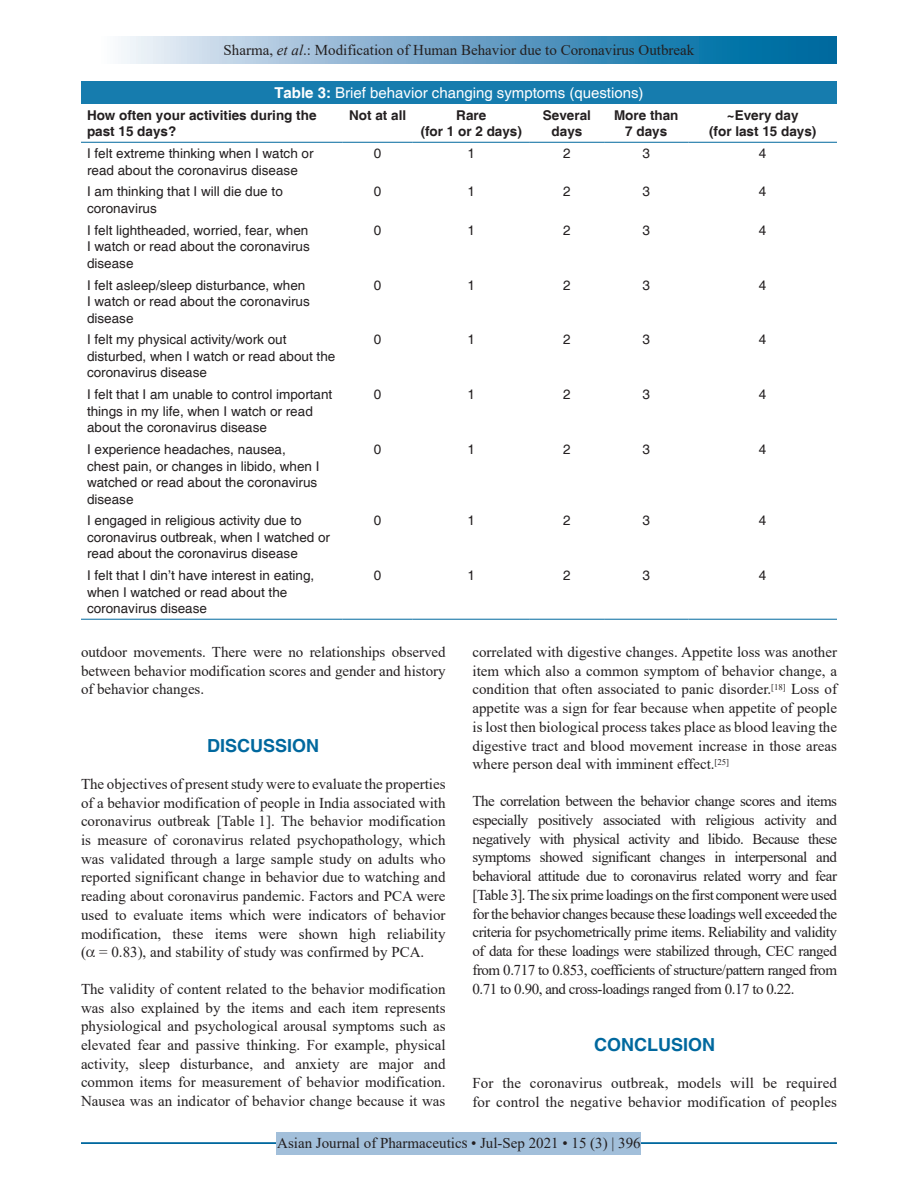
<style>
.page{position:relative;width:918px;height:1188px;background:#fff}
.page>*{position:absolute;margin:0;border:0;box-sizing:border-box;transform-origin:0 0}
.t1{font:700 18px "Helvetica";color:#00689e}
.TX{font:15px/18.8px "Times New Roman";color:#231f20;text-align:justify}
.TT{font:15px "Helvetica";color:#fff}
.TB{font:13.5px/16.5px "Helvetica";color:#231f20}
.TCH{font:700 13.5px/16.5px "Helvetica";color:#231f20;text-align:center}
.TBL{font:13.5px/16.5px "Helvetica";color:#231f20}
.s1{font-style:italic}
.s2{font-weight:700}
</style>
<div class="page">
<div style="left:81px;top:37px;width:756px;height:27px;background:linear-gradient(to right,#fcf4fb,#005d99)"></div>
<hr style="left:81px;top:1142px;width:756px;height:2px;background:#00689e">
<div style="left:277px;top:1132px;width:364px;height:22px;background:#a2bfda"></div>
<div style="left:81px;top:81px;width:756px;height:23px;background:#167cae"></div>
<hr style="left:81px;top:619px;width:262px;height:1px;background:#00689e">
<hr style="left:343px;top:619px;width:70px;height:1px;background:#00689e">
<hr style="left:413px;top:619px;width:117px;height:1px;background:#00689e">
<hr style="left:530px;top:619px;width:74px;height:1px;background:#00689e">
<hr style="left:604px;top:619px;width:84px;height:1px;background:#00689e">
<hr style="left:688px;top:619px;width:149px;height:1px;background:#00689e">
<hr style="left:81px;top:142px;width:262px;height:1px;background:#00689e">
<hr style="left:343px;top:142px;width:70px;height:1px;background:#00689e">
<hr style="left:413px;top:142px;width:117px;height:1px;background:#00689e">
<hr style="left:530px;top:142px;width:74px;height:1px;background:#00689e">
<hr style="left:604px;top:142px;width:84px;height:1px;background:#00689e">
<hr style="left:688px;top:142px;width:149px;height:1px;background:#00689e">
<p class="TX" style="left:224px;top:41px;width:472px">Sharma, <span class="s1">et al</span>.: Modification of Human Behavior due to Coronavirus Outbreak</p>
<p class="TT" style="left:274px;top:84px;width:371px"><span class="s2">Table 3:</span> Brief behavior changing symptoms (questions)</p>
<p class="TCH" style="left:87px;top:107px;width:231px;text-align:left">How often your activities during the past 15 days?</p>
<p class="TCH" style="left:349px;top:107px;width:59px">Not at all</p>
<p class="TCH" style="left:421px;top:107px;width:103px">Rare<br>(for 1 or 2 days)</p>
<p class="TCH" style="left:543px;top:107px;width:50px">Several days</p>
<p class="TCH" style="left:614px;top:107px;width:66px">More than<br>7 days</p>
<p class="TCH" style="left:709px;top:107px;width:109px">~Every day<br>(for last 15 days)</p>
<p class="TB" style="left:87px;top:146px;width:228px">I felt extreme thinking when I watch or read about the coronavirus disease</p>
<p class="TB" style="left:374px;top:146px;width:9px">0</p>
<p class="TB" style="left:468px;top:146px;width:9px">1</p>
<p class="TB" style="left:563px;top:146px;width:9px">2</p>
<p class="TB" style="left:643px;top:146px;width:9px">3</p>
<p class="TB" style="left:759px;top:146px;width:9px">4</p>
<p class="TB" style="left:87px;top:184px;width:197px">I am thinking that I will die due to coronavirus</p>
<p class="TB" style="left:374px;top:184px;width:9px">0</p>
<p class="TB" style="left:468px;top:184px;width:9px">1</p>
<p class="TB" style="left:563px;top:184px;width:9px">2</p>
<p class="TB" style="left:643px;top:184px;width:9px">3</p>
<p class="TB" style="left:759px;top:184px;width:9px">4</p>
<p class="TB" style="left:87px;top:222px;width:224px;text-align:justify">I felt lightheaded, worried, fear, when I watch or read about the coronavirus disease</p>
<p class="TB" style="left:374px;top:222px;width:9px">0</p>
<p class="TB" style="left:468px;top:222px;width:9px">1</p>
<p class="TB" style="left:563px;top:222px;width:9px">2</p>
<p class="TB" style="left:643px;top:222px;width:9px">3</p>
<p class="TB" style="left:759px;top:222px;width:9px">4</p>
<p class="TB" style="left:87px;top:277px;width:224px">I felt asleep/sleep disturbance, when<br>I watch or read about the coronavirus disease</p>
<p class="TB" style="left:374px;top:277px;width:9px">0</p>
<p class="TB" style="left:468px;top:277px;width:9px">1</p>
<p class="TB" style="left:563px;top:277px;width:9px">2</p>
<p class="TB" style="left:643px;top:277px;width:9px">3</p>
<p class="TB" style="left:759px;top:277px;width:9px">4</p>
<p class="TB" style="left:87px;top:332px;width:250px">I felt my physical activity/work out disturbed, when I watch or read about the coronavirus disease</p>
<p class="TB" style="left:374px;top:332px;width:9px">0</p>
<p class="TB" style="left:468px;top:332px;width:9px">1</p>
<p class="TB" style="left:563px;top:332px;width:9px">2</p>
<p class="TB" style="left:643px;top:332px;width:9px">3</p>
<p class="TB" style="left:759px;top:332px;width:9px">4</p>
<p class="TB" style="left:87px;top:387px;width:247px">I felt that I am unable to control important things in my life, when I watch or read about the coronavirus disease</p>
<p class="TB" style="left:374px;top:387px;width:9px">0</p>
<p class="TB" style="left:468px;top:387px;width:9px">1</p>
<p class="TB" style="left:563px;top:387px;width:9px">2</p>
<p class="TB" style="left:643px;top:387px;width:9px">3</p>
<p class="TB" style="left:759px;top:387px;width:9px">4</p>
<p class="TB" style="left:87px;top:442px;width:234px">I experience headaches, nausea, chest pain, or changes in libido, when I watched or read about the coronavirus disease</p>
<p class="TB" style="left:374px;top:442px;width:9px">0</p>
<p class="TB" style="left:468px;top:442px;width:9px">1</p>
<p class="TB" style="left:563px;top:442px;width:9px">2</p>
<p class="TB" style="left:643px;top:442px;width:9px">3</p>
<p class="TB" style="left:759px;top:442px;width:9px">4</p>
<p class="TB" style="left:87px;top:513px;width:245px">I engaged in religious activity due to coronavirus outbreak, when I watched or read about the coronavirus disease</p>
<p class="TB" style="left:374px;top:513px;width:9px">0</p>
<p class="TB" style="left:468px;top:513px;width:9px">1</p>
<p class="TB" style="left:563px;top:513px;width:9px">2</p>
<p class="TB" style="left:643px;top:513px;width:9px">3</p>
<p class="TB" style="left:759px;top:513px;width:9px">4</p>
<p class="TBL" style="left:87px;top:568px;width:229px">I felt that I din’t have interest in eating, when I watched or read about the coronavirus disease</p>
<p class="TBL" style="left:374px;top:568px;width:9px">0</p>
<p class="TBL" style="left:468px;top:568px;width:9px">1</p>
<p class="TBL" style="left:563px;top:568px;width:9px">2</p>
<p class="TBL" style="left:643px;top:568px;width:9px">3</p>
<p class="TBL" style="left:759px;top:568px;width:9px">4</p>
<p class="TX" style="left:81px;top:642px;width:366px">outdoor movements. There were no relationships observed between behavior modification scores and gender and history of behavior changes.</p>
<h1 class="t1" style="left:207px;top:735px;width:114px">DISCUSSION</h1>
<p class="TX" style="left:81px;top:774px;width:366px">The objectives of present study were to evaluate the properties of a behavior modification of people in India associated with coronavirus outbreak [Table 1]. The behavior modification is measure of coronavirus related psychopathology, which was validated through a large sample study on adults who reported significant change in behavior due to watching and reading about coronavirus pandemic. Factors and PCA were used to evaluate items which were indicators of behavior modification, these items were shown high reliability ( = 0.83), and stability of study was confirmed by PCA.</p>
<p class="TX" style="left:81px;top:979px;width:366px">The validity of content related to the behavior modification was also explained by the items and each item represents physiological and psychological arousal symptoms such as elevated fear and passive thinking. For example, physical activity, sleep disturbance, and anxiety are major and common items for measurement of behavior modification.<br>Nausea was an indicator of behavior change because it was</p>
<p class="TX" style="left:472px;top:642px;width:366px">correlated with digestive changes. Appetite loss was another item which also a common symptom of behavior change, a condition that often associated to panic disorder.<sup>[18]</sup> Loss of appetite was a sign for fear because when appetite of people is lost then biological process takes place as blood leaving the digestive tract and blood movement increase in those areas where person deal with imminent effect.<sup>[25]</sup></p>
<p class="TX" style="left:472px;top:791px;width:366px">The correlation between the behavior change scores and items especially positively associated with religious activity and negatively with physical activity and libido. Because these symptoms showed significant changes in interpersonal and behavioral attitude due to coronavirus related worry and fear [Table 3]. The six prime loadings on the first component were used for the behavior changes because these loadings well exceeded the criteria for psychometrically prime items. Reliability and validity of data for these loadings were stabilized through, CEC ranged from 0.717 to 0.853, coefficients of structure/pattern ranged from 0.71 to 0.90, and cross-loadings ranged from 0.17 to 0.22.</p>
<h1 class="t1" style="left:594px;top:1034px;width:122px">CONCLUSION</h1>
<p class="TX" style="left:472px;top:1073px;width:366px">For the coronavirus outbreak, models will be required for control the negative behavior modification of peoples</p>
<p class="TX" style="left:277px;top:1134px;width:365px">Asian Journal of Pharmaceutics • Jul-Sep 2021 • 15 (3) | 396</p>
</div>
